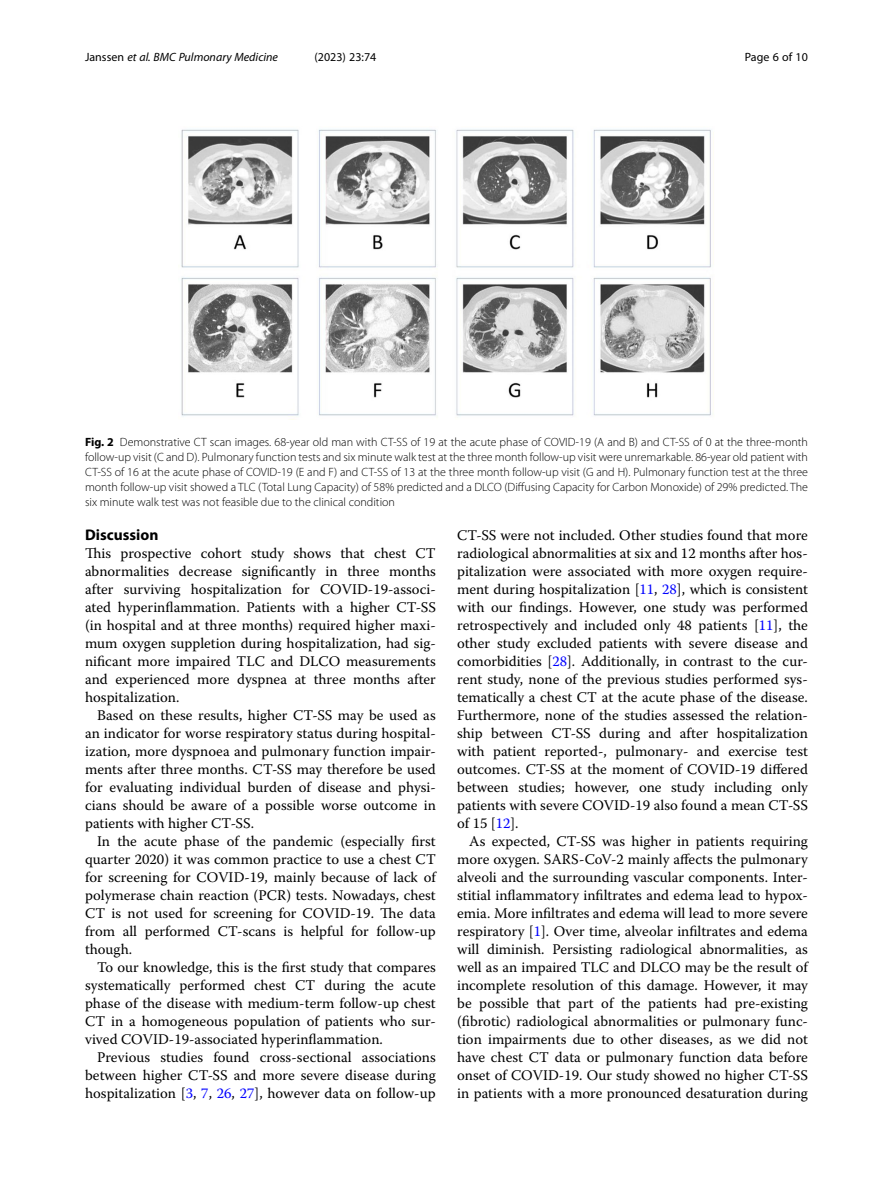
<style>
.page{position:relative;width:893px;height:1191px;background:#fff}
.page>*{position:absolute;margin:0;border:0;box-sizing:border-box;transform-origin:0 0}
.Head_1{font:700 15.45px "Myriad Pro";color:#000}
.Body_Text_Indent{font:14.7px/18px "Warnock Pro";color:#000;text-align:justify}
.Body_Text{font:14.7px/18px "Warnock Pro";color:#000;text-align:justify}
.Figure_Caption{font:300 12px/15px "Myriad Pro";color:#000;text-align:justify}
.t1{font:italic 12px "Myriad Pro";color:#000}
.t2{font:12px "Myriad Pro";color:#000}
.s1{font-style:normal}
.s2{font-weight:700}
.s3{color:#00f}
</style>
<div class="page">
<img style="left:181px;top:129px;width:530px;height:287px">
<p class="t1" style="left:85px;top:50px;width:194px"><span class="s1">Janssen</span> et al. BMC Pulmonary Medicine</p>
<p class="t2" style="left:314px;top:50px;width:63px">(2023) 23:74</p>
<p class="t2" style="left:745px;top:50px;width:65px">Page 6 of 10</p>
<p class="Figure_Caption" style="left:85px;top:435px;width:724px"><span class="s2">Fig. 2</span> Demonstrative CT scan images. 68-year old man with CT-SS of 19 at the acute phase of COVID-19 (A and B) and CT-SS of 0 at the three-month follow-up visit (C and D). Pulmonary function tests and six minute walk test at the three month follow-up visit were unremarkable. 86-year old patient with CT-SS of 16 at the acute phase of COVID-19 (E and F) and CT-SS of 13 at the three month follow-up visit (G and H). Pulmonary function test at the three month follow-up visit showed a TLC (Total Lung Capacity) of 58% predicted and a DLCO (Diffusing Capacity for Carbon Monoxide) of 29% predicted. The six minute walk test was not feasible due to the clinical condition</p>
<p class="Head_1" style="left:85px;top:525px;width:75px">Discussion</p>
<p class="Body_Text" style="left:85px;top:544px;width:352px">This prospective cohort study shows that chest CT abnormalities decrease significantly in three months after surviving hospitalization for COVID-19-associ&shy;ated hyperinflammation. Patients with a higher CT-SS (in hospital and at three months) required higher maxi&shy;mum oxygen suppletion during hospitalization, had sig&shy;nificant more impaired TLC and DLCO measurements and experienced more dyspnea at three months after hospitalization.</p>
<p class="Body_Text_Indent" style="left:85px;top:706px;width:352px;text-indent:12px">Based on these results, higher CT-SS may be used as an indicator for worse respiratory status during hospital&shy;ization, more dyspnoea and pulmonary function impair&shy;ments after three months. CT-SS may therefore be used for evaluating individual burden of disease and physi&shy;cians should be aware of a possible worse outcome in patients with higher CT-SS.</p>
<p class="Body_Text_Indent" style="left:85px;top:832px;width:352px;text-indent:12px">In the acute phase of the pandemic (especially first quarter 2020) it was common practice to use a chest CT for screening for COVID-19, mainly because of lack of polymerase chain reaction (PCR) tests. Nowadays, chest CT is not used for screening for COVID-19. The data from all performed CT-scans is helpful for follow-up though.</p>
<p class="Body_Text_Indent" style="left:85px;top:958px;width:352px;text-indent:12px">To our knowledge, this is the first study that compares systematically performed chest CT during the acute phase of the disease with medium-term follow-up chest CT in a homogeneous population of patients who sur&shy;vived COVID-19-associated hyperinflammation.</p>
<p class="Body_Text_Indent" style="left:85px;top:1048px;width:352px;text-indent:12px">Previous studies found cross-sectional associations between higher CT-SS and more severe disease during hospitalization [<span class="s3">3</span>, <span class="s3">7</span>, <span class="s3">26</span>, <span class="s3">27</span>], however data on follow-up</p>
<p class="Body_Text_Indent" style="left:457px;top:526px;width:352px">CT-SS were not included. Other studies found that more radiological abnormalities at six and 12 months after hos&shy;pitalization were associated with more oxygen require&shy;ment during hospitalization [<span class="s3">11</span>, <span class="s3">28</span>], which is consistent with our findings. However, one study was performed retrospectively and included only 48 patients [<span class="s3">11</span>], the other study excluded patients with severe disease and comorbidities [<span class="s3">28</span>]. Additionally, in contrast to the cur&shy;rent study, none of the previous studies performed sys&shy;tematically a chest CT at the acute phase of the disease.<br>Furthermore, none of the studies assessed the relation&shy;ship between CT-SS during and after hospitalization with patient reported-, pulmonary- and exercise test outcomes. CT-SS at the moment of COVID-19 differed between studies; however, one study including only patients with severe COVID-19 also found a mean CT-SS of 15 [<span class="s3">12</span>].</p>
<p class="Body_Text_Indent" style="left:457px;top:832px;width:352px;text-indent:12px">As expected, CT-SS was higher in patients requiring more oxygen. SARS-CoV-2 mainly affects the pulmonary alveoli and the surrounding vascular components. Inter&shy;stitial inflammatory infiltrates and edema lead to hypox&shy;emia. More infiltrates and edema will lead to more severe respiratory [<span class="s3">1</span>]. Over time, alveolar infiltrates and edema will diminish. Persisting radiological abnormalities, as well as an impaired TLC and DLCO may be the result of incomplete resolution of this damage. However, it may be possible that part of the patients had pre-existing (fibrotic) radiological abnormalities or pulmonary func&shy;tion impairments due to other diseases, as we did not have chest CT data or pulmonary function data before onset of COVID-19. Our study showed no higher CT-SS in patients with a more pronounced desaturation during</p>
</div>
